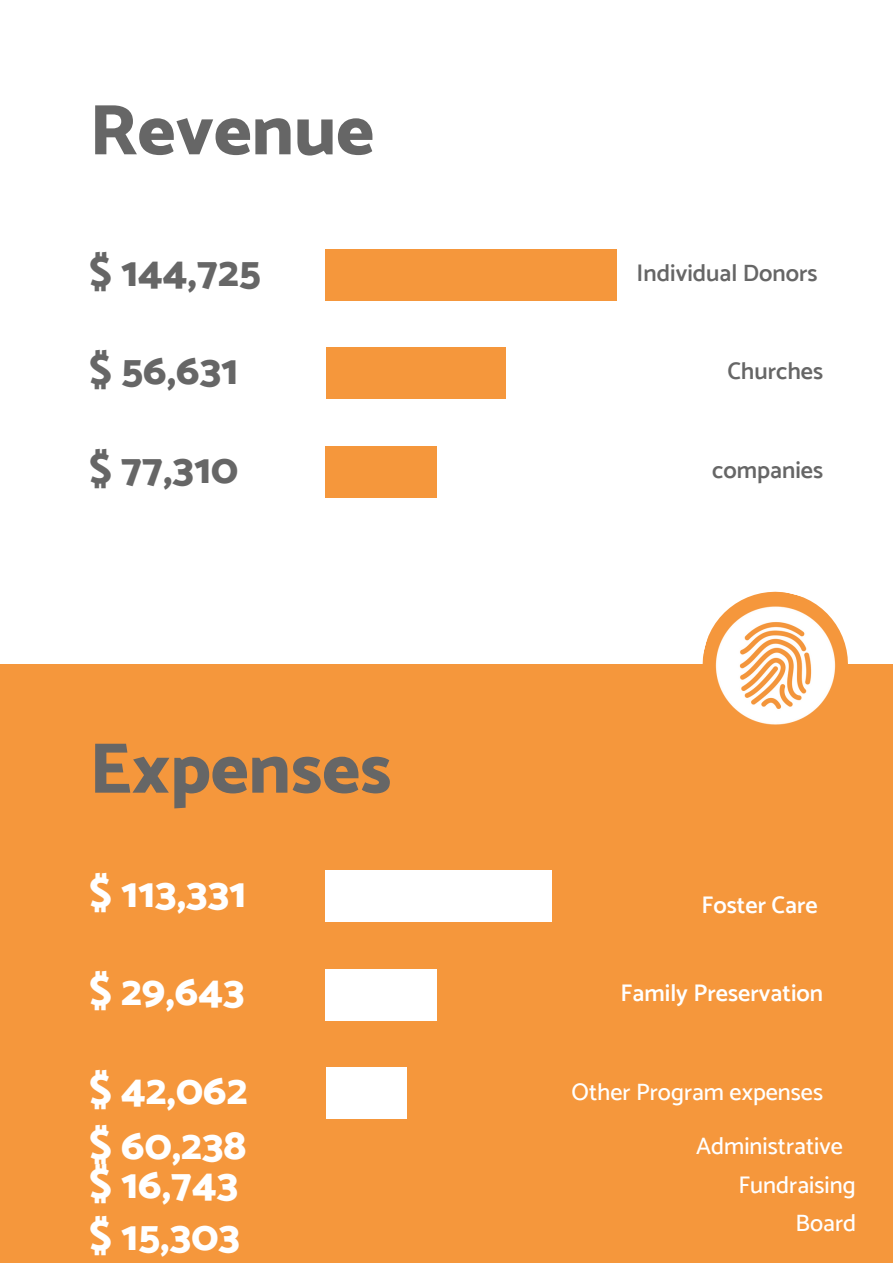
<style>
.page{position:relative;width:893px;height:1264px;background:#fff}
.page>*{position:absolute;margin:0;border:0;box-sizing:border-box;transform-origin:0 0}
.t1{font:800 72px "Catamaran";color:#666}
.t2{font:800 42.15px/39px "Catamaran";color:#fff}
.t3{font:800 42.15px "Catamaran";color:#666}
.t4{font:500 24px "Catamaran";color:#fff}
.t5{font:600 24px "Catamaran";color:#666}
.t6{font:600 24px "Catamaran";color:#fff}
</style>
<div class="page">
<div style="left:0;top:664px;width:892px;height:598px;background:#f5973c"></div>
<svg style="left:702px;top:626px;width:146px;height:38px"></svg>
<div style="left:325px;top:249px;width:292px;height:52px;background:#f5973c"></div>
<div style="left:325px;top:347px;width:180px;height:52px;background:#f5973c"></div>
<div style="left:325px;top:445px;width:112px;height:52px;background:#f5973c"></div>
<div style="left:325px;top:870px;width:226px;height:52px;background:#fff"></div>
<div style="left:325px;top:969px;width:112px;height:51px;background:#fff"></div>
<div style="left:325px;top:1066px;width:81px;height:52px;background:#fff"></div>
<img style="left:713px;top:591px;width:124px;height:134px">
<h1 class="t1" style="left:89px;top:87px;width:286px">Revenue</h1>
<h2 class="t3" style="left:89px;top:246px;width:173px">$ 144,725</h2>
<h2 class="t3" style="left:89px;top:345px;width:150px">$ 56,631</h2>
<h2 class="t3" style="left:89px;top:443px;width:150px">$ 77,310</h2>
<h1 class="t1" style="left:89px;top:725px;width:304px">Expenses</h1>
<h2 class="t2" style="left:89px;top:872px;width:158px">$ 113,331</h2>
<h2 class="t2" style="left:89px;top:971px;width:157px">$ 29,643</h2>
<h2 class="t2" style="left:89px;top:1069px;width:160px">$ 42,062</h2>
<h2 class="t2" style="left:89px;top:1124px;width:159px">$ 60,238 $ 16,743</h2>
<h2 class="t2" style="left:89px;top:1215px;width:152px">$ 15,303</h2>
<p class="t5" style="left:636px;top:259px;width:182px">Individual Donors</p>
<p class="t5" style="left:727px;top:357px;width:97px">Churches</p>
<p class="t5" style="left:712px;top:455px;width:112px">companies</p>
<p class="t6" style="left:701px;top:890px;width:118px">Foster Care</p>
<p class="t6" style="left:620px;top:978px;width:204px">Family Preservation</p>
<p class="t4" style="left:571px;top:1077px;width:253px">Other Program expenses</p>
<p class="t4" style="left:696px;top:1131px;width:148px">Administrative</p>
<p class="t4" style="left:738px;top:1170px;width:119px">Fundraising</p>
<p class="t4" style="left:795px;top:1208px;width:62px">Board</p>
</div>
